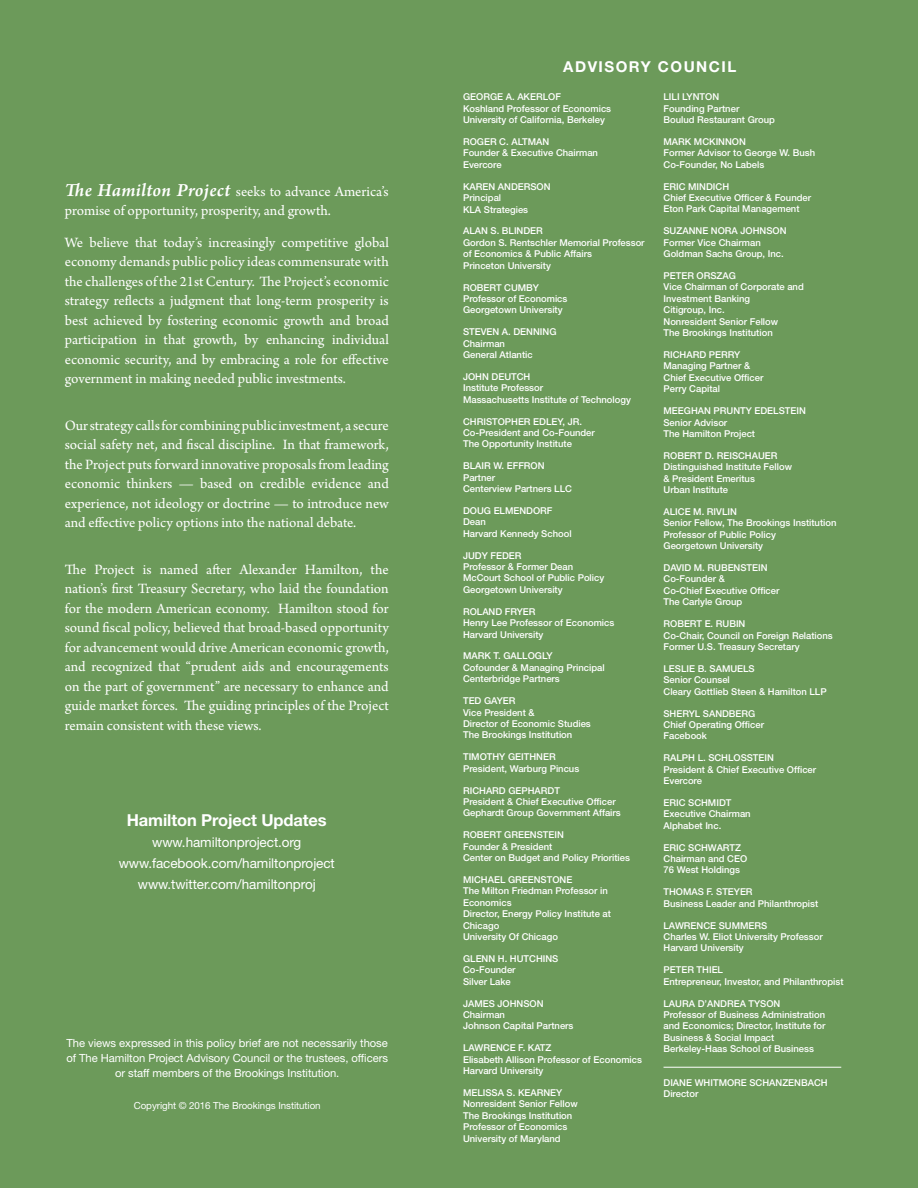
<style>
.page{position:relative;width:918px;height:1188px;background:#6c9a5a}
.page>*{position:absolute;margin:0;border:0;box-sizing:border-box;transform-origin:0 0}
.t1{font:700 16.5px "Helvetica Neue LT Std";letter-spacing:-.005em;color:#fff}
.t2{font:15px/19.5px "Arno Pro";color:#fff;text-align:justify}
.t3{font:700 15px "Helvetica Neue LT Std";letter-spacing:.1em;color:#fff}
.t4{font:13.5px/21px "Helvetica Neue LT Std";letter-spacing:-.005em;color:#fff;text-align:center}
.t5{font:11.25px/15px "Helvetica Neue LT Std";letter-spacing:-.005em;color:#fff;text-align:center}
.t6{font:9.75px "Helvetica Neue LT Std";letter-spacing:-.005em;color:#fff}
.t7{font:500 9.45px/11.4px "Helvetica Neue";color:#fff}
.s1{font-weight:600;font-style:italic;font-size:19.5px}
</style>
<div class="page">
<hr style="left:664px;top:1067px;width:177px;height:1px;background:#fff">
<h2 class="t2" style="left:65px;top:182px;width:325px"><span class="s1">The Hamilton Project</span> seeks to advance America’s promise of opportunity, prosperity, and growth.</h2>
<p class="t2" style="left:65px;top:233px;width:326px">We believe that today’s increasingly competitive global economy demands public policy ideas commensurate with the challenges of the 21st Century. The Project’s economic strategy reflects a judgment that long-term prosperity is best achieved by fostering economic growth and broad participation in that growth, by enhancing individual economic security, and by embracing a role for effective government in making needed public investments.</p>
<p class="t2" style="left:65px;top:416px;width:326px">Our strategy calls for combining public investment, a secure social safety net, and fiscal discipline. In that framework, the Project puts forward innovative proposals from leading economic thinkers — based on credible evidence and experience, not ideology or doctrine — to introduce new and effective policy options into the national debate.</p>
<p class="t2" style="left:65px;top:560px;width:326px">The Project is named after Alexander Hamilton, the nation’s first Treasury Secretary, who laid the foundation for the modern American economy. Hamilton stood for sound fiscal policy, believed that broad-based opportunity for advancement would drive American economic growth, and recognized that “prudent aids and encouragements on the part of government” are necessary to enhance and guide market forces. The guiding principles of the Project remain consistent with these views.</p>
<h1 class="t1" style="left:127px;top:810px;width:201px">Hamilton Project Updates</h1>
<h3 class="t4" style="left:119px;top:831px;width:218px">www.hamiltonproject.org www.facebook.com/hamiltonproject www.twitter.com/hamiltonproj</h3>
<p class="t5" style="left:66px;top:1035px;width:323px">The views expressed in this policy brief are not necessarily those of The Hamilton Project Advisory Council or the trustees, officers or staff members of the Brookings Institution.</p>
<p class="t5" style="left:98px;top:1039px;width:323px">The views expressed in this policy brief are not necessarily those of The Hamilton Project Advisory Council or the trustees, officers or staff members of the Brookings Institution.</p>
<p class="t6" style="left:134px;top:1100px;width:188px">Copyright © 2016 The Brookings Institution</p>
<p class="t6" style="left:165px;top:1104px;width:188px">Copyright © 2011 The Brookings Institution</p>
<h2 class="t3" style="left:563px;top:58px;width:175px">ADVISORY COUNCIL</h2>
<p class="t7" style="left:463px;top:91px;width:150px">GEORGE A. AKERLOF<br>Koshland Professor of Economics<br>University of California, Berkeley</p>
<p class="t7" style="left:463px;top:136px;width:136px">ROGER C. ALTMAN<br>Founder &amp; Executive Chairman<br>Evercore</p>
<p class="t7" style="left:463px;top:181px;width:89px">KAREN ANDERSON<br>Principal<br>KLA Strategies</p>
<p class="t7" style="left:463px;top:225px;width:183px">ALAN S. BLINDER<br>Gordon S. Rentschler Memorial Professor of Economics &amp; Public Affairs<br>Princeton University</p>
<p class="t7" style="left:463px;top:281px;width:106px">ROBERT CUMBY<br>Professor of Economics<br>Georgetown University</p>
<p class="t7" style="left:463px;top:326px;width:95px">STEVEN A. DENNING<br>Chairman<br>General Atlantic</p>
<p class="t7" style="left:463px;top:371px;width:169px">JOHN DEUTCH<br>Institute Professor<br>Massachusetts Institute of Technology</p>
<p class="t7" style="left:463px;top:415px;width:133px">CHRISTOPHER EDLEY, JR.<br>Co-President and Co-Founder<br>The Opportunity Institute</p>
<p class="t7" style="left:463px;top:460px;width:110px">BLAIR W. EFFRON<br>Partner<br>Centerview Partners LLC</p>
<p class="t7" style="left:463px;top:505px;width:110px">DOUG ELMENDORF<br>Dean<br>Harvard Kennedy School</p>
<p class="t7" style="left:463px;top:549px;width:143px">JUDY FEDER<br>Professor &amp; Former Dean<br>McCourt School of Public Policy<br>Georgetown University</p>
<p class="t7" style="left:463px;top:606px;width:153px">ROLAND FRYER<br>Henry Lee Professor of Economics<br>Harvard University</p>
<p class="t7" style="left:463px;top:650px;width:143px">MARK T. GALLOGLY<br>Cofounder &amp; Managing Principal<br>Centerbridge Partners</p>
<p class="t7" style="left:463px;top:695px;width:129px">TED GAYER<br>Vice President &amp;<br>Director of Economic Studies<br>The Brookings Institution</p>
<p class="t7" style="left:463px;top:751px;width:118px">TIMOTHY GEITHNER<br>President, Warburg Pincus</p>
<p class="t7" style="left:463px;top:784px;width:159px">RICHARD GEPHARDT<br>President &amp; Chief Executive Officer<br>Gephardt Group Government Affairs</p>
<p class="t7" style="left:463px;top:829px;width:169px">ROBERT GREENSTEIN<br>Founder &amp; President<br>Center on Budget and Policy Priorities</p>
<p class="t7" style="left:463px;top:874px;width:149px">MICHAEL GREENSTONE<br>The Milton Friedman Professor in<br>Economics<br>Director, Energy Policy Institute at<br>Chicago<br>University Of Chicago</p>
<p class="t7" style="left:463px;top:953px;width:97px">GLENN H. HUTCHINS<br>Co-Founder<br>Silver Lake</p>
<p class="t7" style="left:463px;top:997px;width:112px">JAMES JOHNSON<br>Chairman<br>Johnson Capital Partners</p>
<p class="t7" style="left:463px;top:1042px;width:180px">LAWRENCE F. KATZ<br>Elisabeth Allison Professor of Economics<br>Harvard University</p>
<p class="t7" style="left:463px;top:1087px;width:116px">MELISSA S. KEARNEY<br>Nonresident Senior Fellow<br>The Brookings Institution<br>Professor of Economics<br>University of Maryland</p>
<p class="t7" style="left:664px;top:91px;width:113px">LILI LYNTON<br>Founding Partner<br>Boulud Restaurant Group</p>
<p class="t7" style="left:664px;top:136px;width:153px">MARK MCKINNON<br>Former Advisor to George W. Bush<br>Co-Founder, No Labels</p>
<p class="t7" style="left:664px;top:180px;width:149px">ERIC MINDICH<br>Chief Executive Officer &amp; Founder<br>Eton Park Capital Management</p>
<p class="t7" style="left:664px;top:225px;width:125px">SUZANNE NORA JOHNSON<br>Former Vice Chairman<br>Goldman Sachs Group, Inc.</p>
<p class="t7" style="left:664px;top:270px;width:142px">PETER ORSZAG<br>Vice Chairman of Corporate and<br>Investment Banking<br>Citigroup, Inc.<br>Nonresident Senior Fellow<br>The Brookings Institution</p>
<p class="t7" style="left:664px;top:349px;width:101px">RICHARD PERRY<br>Managing Partner &amp;<br>Chief Executive Officer<br>Perry Capital</p>
<p class="t7" style="left:664px;top:405px;width:144px">MEEGHAN PRUNTY EDELSTEIN<br>Senior Advisor<br>The Hamilton Project</p>
<p class="t7" style="left:664px;top:450px;width:130px">ROBERT D. REISCHAUER<br>Distinguished Institute Fellow &amp; President Emeritus<br>Urban Institute</p>
<p class="t7" style="left:664px;top:506px;width:174px">ALICE M. RIVLIN<br>Senior Fellow, The Brookings Institution<br>Professor of Public Policy<br>Georgetown University</p>
<p class="t7" style="left:664px;top:562px;width:117px">DAVID M. RUBENSTEIN<br>Co-Founder &amp;<br>Co-Chief Executive Officer<br>The Carlyle Group</p>
<p class="t7" style="left:664px;top:618px;width:171px">ROBERT E. RUBIN<br>Co-Chair, Council on Foreign Relations<br>Former U.S. Treasury Secretary</p>
<p class="t7" style="left:664px;top:663px;width:165px">LESLIE B. SAMUELS<br>Senior Counsel<br>Cleary Gottlieb Steen &amp; Hamilton LLP</p>
<p class="t7" style="left:664px;top:707px;width:102px">SHERYL SANDBERG<br>Chief Operating Officer<br>Facebook</p>
<p class="t7" style="left:664px;top:752px;width:154px">RALPH L. SCHLOSSTEIN<br>President &amp; Chief Executive Officer<br>Evercore</p>
<p class="t7" style="left:664px;top:797px;width:89px">ERIC SCHMIDT<br>Executive Chairman<br>Alphabet Inc.</p>
<p class="t7" style="left:664px;top:841px;width:85px">ERIC SCHWARTZ<br>Chairman and CEO<br>76 West Holdings</p>
<p class="t7" style="left:664px;top:886px;width:156px">THOMAS F. STEYER<br>Business Leader and Philanthropist</p>
<p class="t7" style="left:664px;top:919px;width:161px">LAWRENCE SUMMERS<br>Charles W. Eliot University Professor<br>Harvard University</p>
<p class="t7" style="left:664px;top:964px;width:181px">PETER THIEL<br>Entrepreneur, Investor, and Philanthropist</p>
<p class="t7" style="left:664px;top:997px;width:163px">LAURA D’ANDREA TYSON<br>Professor of Business Administration and Economics; Director, Institute for<br>Business &amp; Social Impact<br>Berkeley-Haas School of Business</p>
<p class="t7" style="left:664px;top:1076px;width:166px">DIANE WHITMORE SCHANZENBACH<br>Director</p>
</div>
